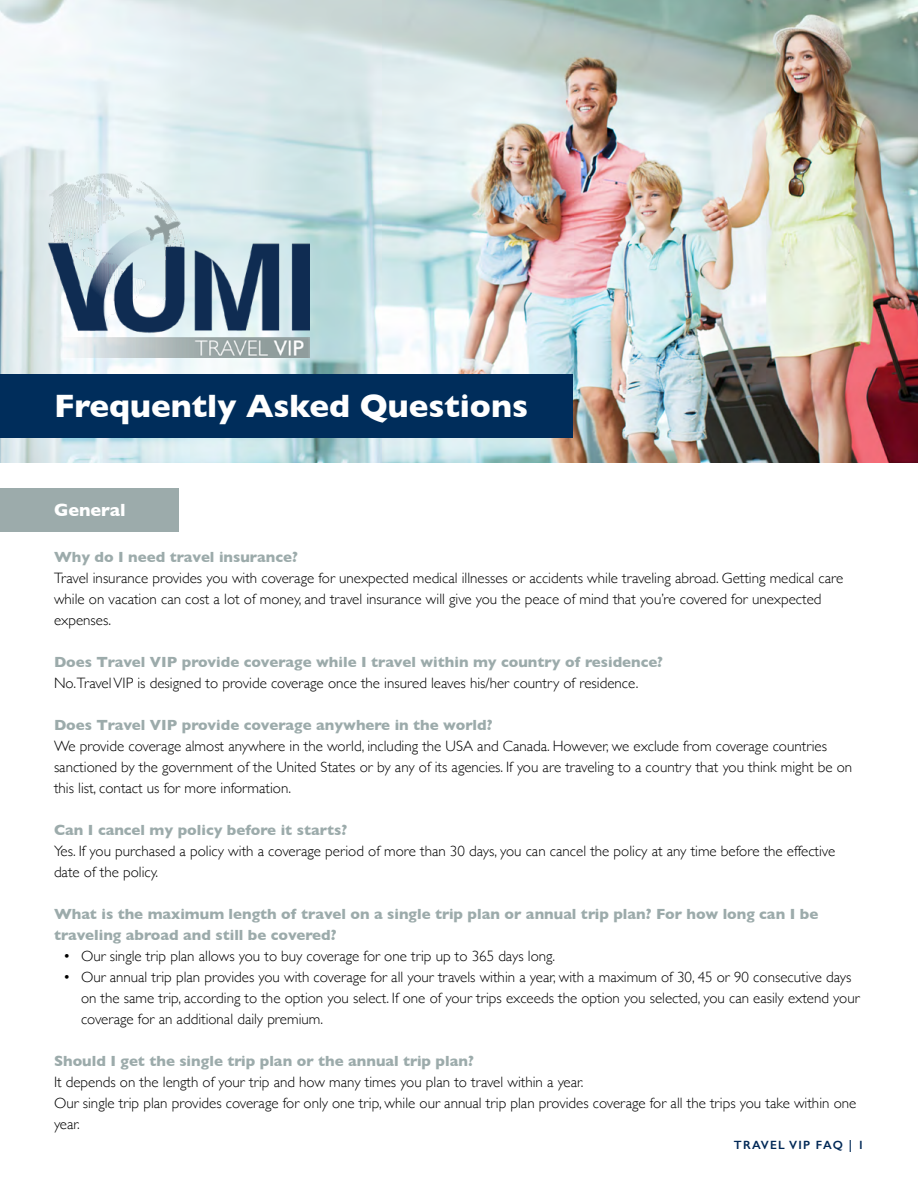
<style>
.page{position:relative;width:918px;height:1188px;background:#fff}
.page>*{position:absolute;margin:0;border:0;box-sizing:border-box;transform-origin:0 0}
.t1{font:700 33px "Gill Sans";color:#fff}
.t2{font:700 18px "Gill Sans";color:#fff}
.t3{font:300 15px/21px "Gill Sans";color:#000}
.t4{font:700 15px/21px "Gill Sans";color:#9cabab}
.t5{font:600 12px "Gill Sans";letter-spacing:.1em;color:#002856}
</style>
<div class="page">
<img style="left:0;top:0;width:918px;height:463px">
<img style="left:15px;top:167px;width:294px;height:191px">
<div style="left:0;top:374px;width:572px;height:63px;background:#002d5b"></div>
<div style="left:0;top:488px;width:178px;height:43px;background:#9cabab"></div>
<h1 class="t1" style="left:54px;top:380px;width:476px">Frequently Asked Questions</h1>
<p class="t2" style="left:54px;top:496px;width:73px">General</p>
<p class="t4" style="left:54px;top:546px;width:245px">Why do I need travel insurance?</p>
<p class="t3" style="left:54px;top:567px;width:791px">Travel insurance provides you with coverage for unexpected medical illnesses or accidents while traveling abroad. Getting medical care while on vacation can cost a lot of money, and travel insurance will give you the peace of mind that you’re covered for unexpected expenses.</p>
<p class="t4" style="left:54px;top:651px;width:611px">Does Travel VIP provide coverage while I travel within my country of residence?</p>
<p class="t3" style="left:54px;top:672px;width:586px">No.Travel VIP is designed to provide coverage once the insured leaves his/her country of residence.</p>
<p class="t4" style="left:54px;top:714px;width:440px">Does Travel VIP provide coverage anywhere in the world?</p>
<p class="t3" style="left:54px;top:735px;width:800px">We provide coverage almost anywhere in the world, including the USA and Canada. However, we exclude from coverage countries sanctioned by the government of the United States or by any of its agencies. If you are traveling to a country that you think might be on this list, contact us for more information.</p>
<p class="t4" style="left:54px;top:819px;width:295px">Can I cancel my policy before it starts?</p>
<p class="t3" style="left:54px;top:840px;width:783px">Yes. If you purchased a policy with a coverage period of more than 30 days, you can cancel the policy at any time before the effective date of the policy.</p>
<p class="t4" style="left:54px;top:903px;width:766px">What is the maximum length of travel on a single trip plan or annual trip plan? For how long can I be traveling abroad and still be covered?</p>
<p class="t3" style="left:63px;top:945px;width:494px">• Our single trip plan allows you to buy coverage for one trip up to 365 days long.</p>
<p class="t3" style="left:81px;top:966px;width:780px;text-indent:-18px">• Our annual trip plan provides you with coverage for all your travels within a year, with a maximum of 30, 45 or 90 consecutive days on the same trip, according to the option you select. If one of your trips exceeds the option you selected, you can easily extend your coverage for an additional daily premium.</p>
<p class="t4" style="left:54px;top:1050px;width:421px">Should I get the single trip plan or the annual trip plan?</p>
<p class="t3" style="left:54px;top:1071px;width:804px">It depends on the length of your trip and how many times you plan to travel within a year.<br>Our single trip plan provides coverage for only one trip, while our annual trip plan provides coverage for all the trips you take within one year.</p>
<p class="t5" style="left:734px;top:1138px;width:132px">TRAVEL VIP FAQ | 1</p>
</div>
